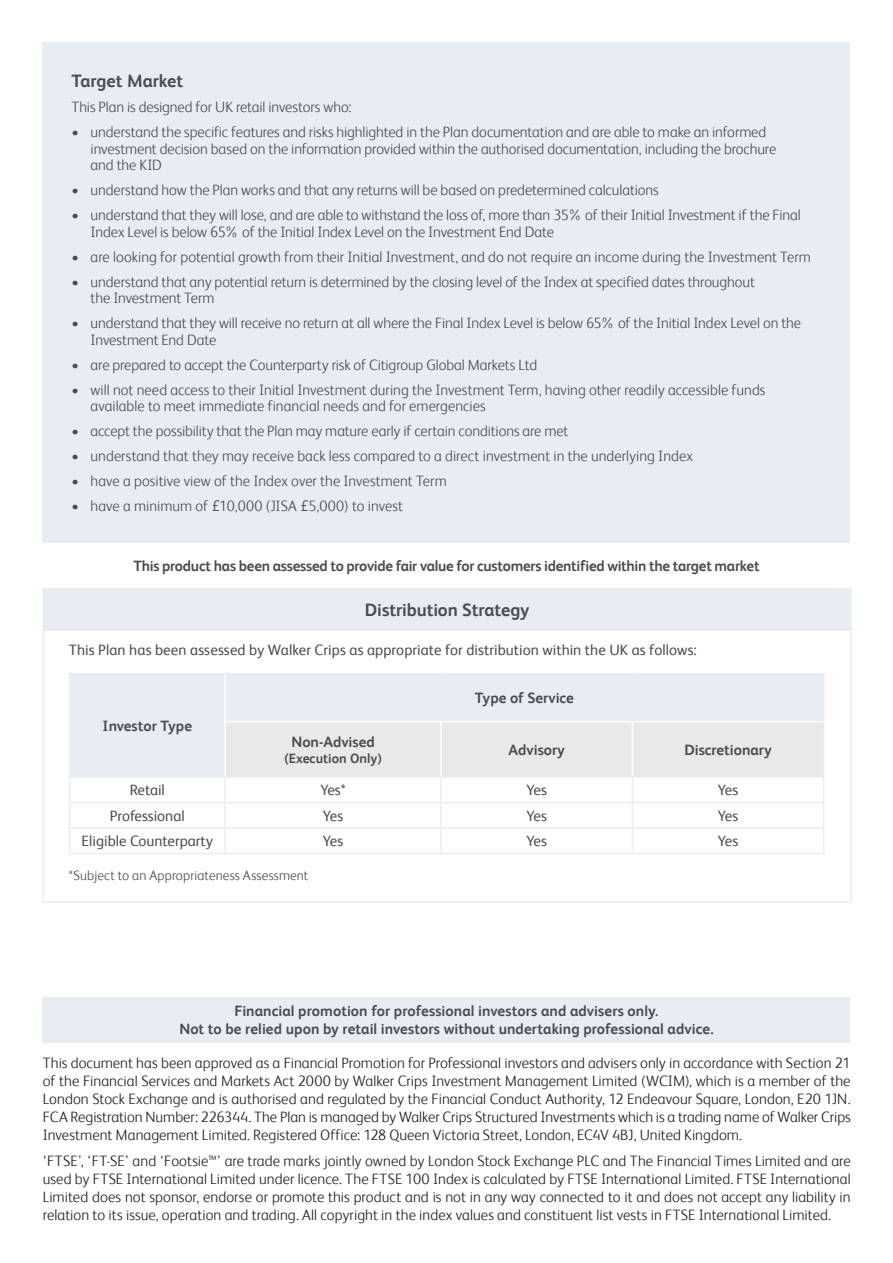
<style>
.page{position:relative;width:893px;height:1263px;background:#fff}
.page>*{position:absolute;margin:0;border:0;box-sizing:border-box;transform-origin:0 0}
.Main_body_text{font:700 18px "FS Albert";letter-spacing:-.005em;color:#4b4c4d}
.Main_body_text-2{font:300 15px/16.5px "FS Albert";letter-spacing:-.005em;color:#4b4c4d}
.Disclaimer_text{font:300 15px/18px "FS Albert";color:#231f20;text-align:justify}
.Main_body_text-3{font:700 15px "FS Albert";color:#4b4c4d}
.Introductory_paragraph{font:15px "FS Albert";color:#4b4c4d}
.Introductory_paragraph-2{font:300 13.5px "FS Albert";letter-spacing:.01em;color:#4b4c4d}
.t1{font:700 13.5px "FS Albert";color:#4b4c4d}
.s1{font-family:"Avenir";font-weight:400}
</style>
<div class="page">
<div style="left:42px;top:43px;width:807px;height:500px;background:#e7edf2"></div>
<div style="left:43px;top:588px;width:808px;height:43px;background:#e7edf2"></div>
<div style="left:70px;top:674px;width:753px;height:102px;background:#e7edf2"></div>
<hr style="left:69px;top:673px;width:156px;height:1px;background:#e7edf2">
<hr style="left:69px;top:674px;width:1px;height:48px;background:#e7edf2">
<hr style="left:69px;top:722px;width:1px;height:54px;background:#e7edf2">
<hr style="left:225px;top:673px;width:216px;height:1px;background:#e7edf2">
<hr style="left:441px;top:673px;width:191px;height:1px;background:#e7edf2">
<hr style="left:632px;top:673px;width:192px;height:1px;background:#e7edf2">
<hr style="left:823px;top:674px;width:1px;height:48px;background:#e7edf2">
<svg style="left:69px;top:778px;width:1px;height:75px"></svg>
<hr style="left:69px;top:853px;width:156px;height:1px;background:#e7edf2">
<hr style="left:225px;top:853px;width:216px;height:1px;background:#e7edf2">
<hr style="left:441px;top:853px;width:191px;height:1px;background:#e7edf2">
<hr style="left:632px;top:853px;width:192px;height:1px;background:#e7edf2">
<hr style="left:69px;top:776px;width:156px;height:2px;background:#e7edf2">
<hr style="left:224px;top:778px;width:2px;height:24px;background:#e7edf2">
<hr style="left:69px;top:802px;width:156px;height:1px;background:#e7edf2">
<hr style="left:224px;top:803px;width:2px;height:24px;background:#e7edf2">
<hr style="left:69px;top:827px;width:156px;height:2px;background:#e7edf2">
<hr style="left:224px;top:829px;width:2px;height:24px;background:#e7edf2">
<svg style="left:225px;top:722px;width:599px;height:131px"></svg>
<hr style="left:224px;top:722px;width:2px;height:54px;background:#fff">
<hr style="left:224px;top:674px;width:2px;height:47px;background:#fff">
<hr style="left:224px;top:721px;width:217px;height:1px;background:#fff">
<hr style="left:441px;top:721px;width:191px;height:1px;background:#fff">
<hr style="left:632px;top:721px;width:191px;height:1px;background:#fff">
<hr style="left:440px;top:722px;width:2px;height:54px;background:#fff">
<hr style="left:632px;top:722px;width:1px;height:54px;background:#fff">
<div style="left:43px;top:997px;width:807px;height:46px;background:#e7edf2"></div>
<p class="Main_body_text" style="left:71px;top:71px;width:113px">Target Market</p>
<p class="Main_body_text-2" style="left:71px;top:99px;width:282px">This Plan is designed for UK retail investors who:</p>
<p class="Main_body_text-2" style="left:91px;top:124px;width:687px;text-indent:-19px">• understand the specific features and risks highlighted in the Plan documentation and are able to make an informed investment decision based on the information provided within the authorised documentation, including the brochure and the KID</p>
<p class="Main_body_text-2" style="left:71px;top:182px;width:589px">• understand how the Plan works and that any returns will be based on predetermined calculations</p>
<p class="Main_body_text-2" style="left:91px;top:207px;width:712px;text-indent:-19px">• understand that they will lose, and are able to withstand the loss of, more than 35% of their Initial Investment if the Final<br>Index Level is below 65% of the Initial Index Level on the Investment End Date</p>
<p class="Main_body_text-2" style="left:71px;top:248px;width:741px">• are looking for potential growth from their Initial Investment, and do not require an income during the Investment Term</p>
<p class="Main_body_text-2" style="left:91px;top:273px;width:666px;text-indent:-19px">• understand that any potential return is determined by the closing level of the Index at specified dates throughout the Investment Term</p>
<p class="Main_body_text-2" style="left:91px;top:315px;width:712px;text-indent:-19px">• understand that they will receive no return at all where the Final Index Level is below 65% of the Initial Index Level on the<br>Investment End Date</p>
<p class="Main_body_text-2" style="left:71px;top:356px;width:467px">• are prepared to accept the Counterparty risk of Citigroup Global Markets Ltd</p>
<p class="Main_body_text-2" style="left:91px;top:381px;width:676px;text-indent:-19px">• will not need access to their Initial Investment during the Investment Term, having other readily accessible funds available to meet immediate financial needs and for emergencies</p>
<p class="Main_body_text-2" style="left:71px;top:423px;width:498px">• accept the possibility that the Plan may mature early if certain conditions are met</p>
<p class="Main_body_text-2" style="left:71px;top:448px;width:623px">• understand that they may receive back less compared to a direct investment in the underlying Index</p>
<p class="Main_body_text-2" style="left:71px;top:473px;width:377px">• have a positive view of the Index over the Investment Term</p>
<p class="Main_body_text-2" style="left:71px;top:498px;width:333px">• have a minimum of <span class="s1">£</span>10,000 (JISA <span class="s1">£</span>5,000) to invest</p>
<p class="Main_body_text-3" style="left:133px;top:557px;width:628px">This product has been assessed to provide fair value for customers identified within the target market</p>
<p class="Main_body_text" style="left:365px;top:600px;width:166px">Distribution Strategy</p>
<p class="Introductory_paragraph" style="left:69px;top:641px;width:630px">This Plan has been assessed by Walker Crips as appropriate for distribution within the UK as follows:</p>
<p class="Main_body_text-3" style="left:103px;top:717px;width:91px">Investor Type</p>
<p class="Main_body_text-3" style="left:291px;top:733px;width:85px">Non-Advised</p>
<p class="t1" style="left:284px;top:750px;width:99px">(Execution Only)</p>
<p class="Main_body_text-3" style="left:475px;top:689px;width:101px">Type of Service</p>
<p class="Main_body_text-3" style="left:508px;top:741px;width:58px">Advisory</p>
<p class="Main_body_text-3" style="left:684px;top:741px;width:89px">Discretionary</p>
<p class="Introductory_paragraph" style="left:130px;top:781px;width:37px">Retail</p>
<p class="Introductory_paragraph" style="left:320px;top:781px;width:27px">Yes*</p>
<p class="Introductory_paragraph" style="left:527px;top:781px;width:22px">Yes</p>
<p class="Introductory_paragraph" style="left:718px;top:781px;width:22px">Yes</p>
<p class="Introductory_paragraph" style="left:110px;top:807px;width:76px">Professional</p>
<p class="Introductory_paragraph" style="left:323px;top:807px;width:22px">Yes</p>
<p class="Introductory_paragraph" style="left:527px;top:807px;width:22px">Yes</p>
<p class="Introductory_paragraph" style="left:718px;top:807px;width:22px">Yes</p>
<p class="Introductory_paragraph" style="left:82px;top:832px;width:133px">Eligible Counterparty</p>
<p class="Introductory_paragraph" style="left:323px;top:832px;width:22px">Yes</p>
<p class="Introductory_paragraph" style="left:527px;top:832px;width:22px">Yes</p>
<p class="Introductory_paragraph" style="left:718px;top:832px;width:22px">Yes</p>
<p class="Introductory_paragraph-2" style="left:69px;top:868px;width:241px">*Subject to an Appropriateness Assessment</p>
<p class="Main_body_text-3" style="left:234px;top:1002px;width:426px">Financial promotion for professional investors and advisers only.</p>
<p class="Main_body_text-3" style="left:179px;top:1020px;width:536px">Not to be relied upon by retail investors without undertaking professional advice.</p>
<p class="Disclaimer_text" style="left:43px;top:1054px;width:809px">This document has been approved as a Financial Promotion for Professional investors and advisers only in accordance with Section 21 of the Financial Services and Markets Act 2000 by Walker Crips Investment Management Limited (WCIM), which is a member of the London Stock Exchange and is authorised and regulated by the Financial Conduct Authority, 12 Endeavour Square, London, E20 1JN.<br>FCA Registration Number: 226344. The Plan is managed by Walker Crips Structured Investments which is a trading name of Walker Crips Investment Management Limited. Registered Office: 128 Queen Victoria Street, London, EC4V 4BJ, United Kingdom.</p>
<p class="Disclaimer_text" style="left:43px;top:1152px;width:809px">‘FTSE’, ‘FT-SE’ and ‘Footsie™’ are trade marks jointly owned by London Stock Exchange PLC and The Financial Times Limited and are used by FTSE International Limited under licence. The FTSE 100 Index is calculated by FTSE International Limited. FTSE International Limited does not sponsor, endorse or promote this product and is not in any way connected to it and does not accept any liability in relation to its issue, operation and trading. All copyright in the index values and constituent list vests in FTSE International Limited.</p>
</div>
